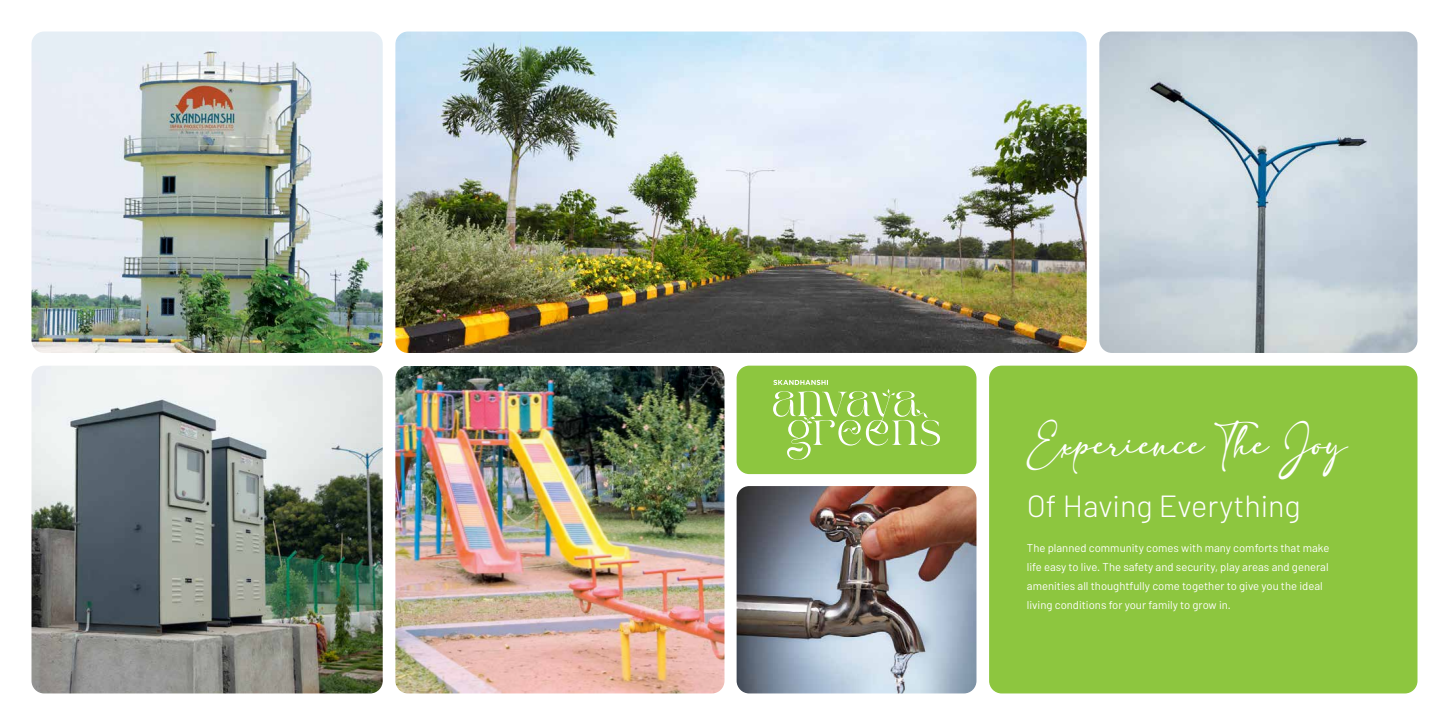
<style>
.page{position:relative;width:1449px;height:725px;background:#fff}
.page>*{position:absolute;margin:0;border:0;box-sizing:border-box;transform-origin:0 0}
.t1{font:300 30.62px "Barlow";color:#fff}
.t2{font:28px "adelia";color:#fff}
.t3{font:11.29px/19px "Barlow";color:#fff}
</style>
<div class="page">
<div style="left:989px;top:365px;width:429px;height:328px;background:#8dc63f;border-radius:13px"></div>
<img style="left:32px;top:32px;width:351px;height:321px">
<img style="left:395px;top:366px;width:329px;height:327px">
<img style="left:32px;top:365px;width:351px;height:328px">
<img style="left:737px;top:486px;width:239px;height:207px">
<img style="left:1099px;top:32px;width:319px;height:321px">
<img style="left:395px;top:32px;width:692px;height:321px">
<div style="left:737px;top:365px;width:239px;height:109px;background:#8dc63f;border-radius:13px"></div>
<svg style="left:773px;top:380px;width:167px;height:80px"></svg>
<h2 class="t2" style="left:1027px;top:429px;width:322px">Experience The Joy</h2>
<h1 class="t1" style="left:1027px;top:486px;width:275px">Of Having Everything</h1>
<p class="t3" style="left:1027px;top:538px;width:304px">The planned community comes with many comforts that make life easy to live. The safety and security, play areas and general amenities all thoughtfully come together to give you the ideal living conditions for your family to grow in.</p>
</div>
